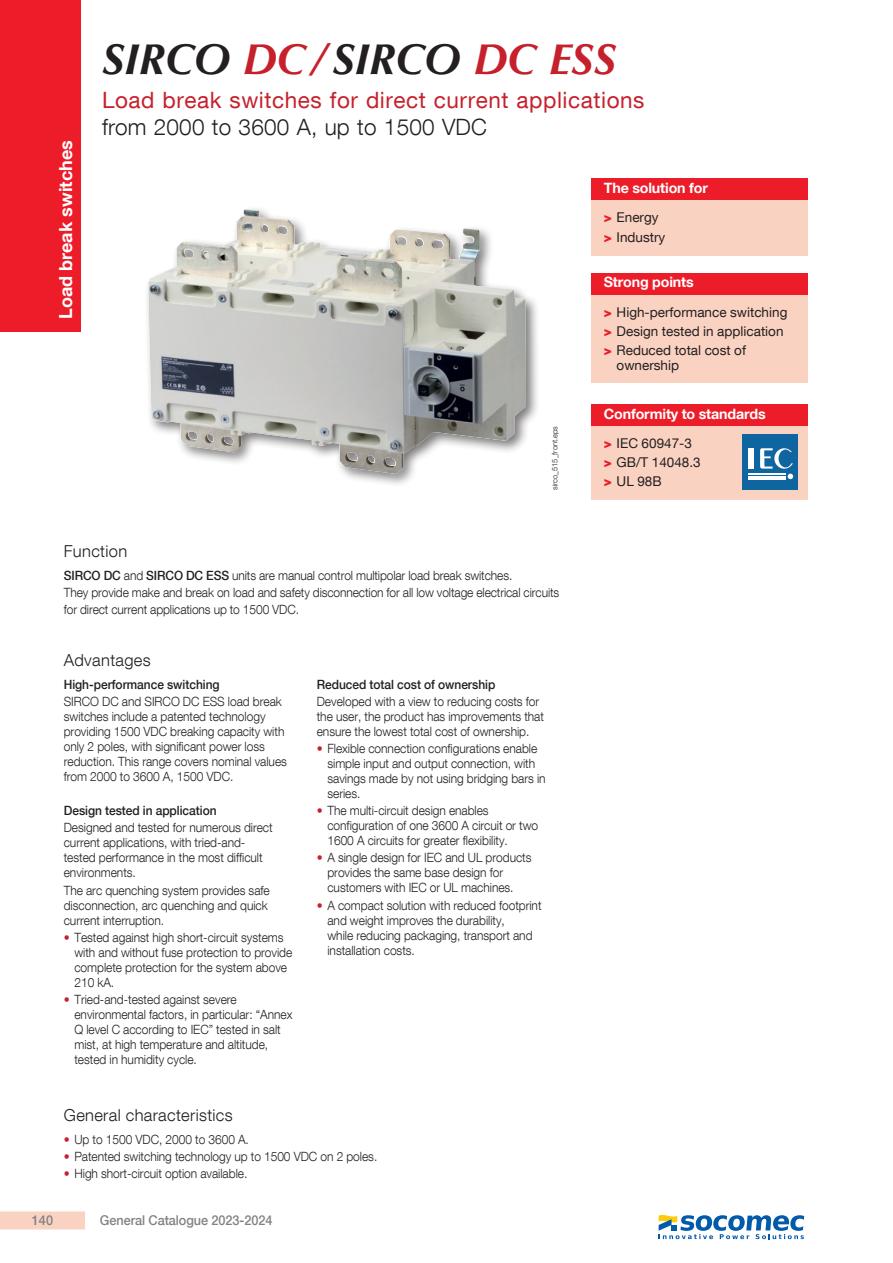
<style>
.page{position:relative;width:893px;height:1263px;background:#fff}
.page>*{position:absolute;margin:0;border:0;box-sizing:border-box;transform-origin:0 0}
.TITRE_produit_pag{font:italic 700 43.5px "Optima LT Std";letter-spacing:-.005em;color:#231f20}
.Sous_famille{font:22.5px "Helvetica Neue LT Com";letter-spacing:.025em;color:#c6202c}
.Calibre{font:300 22.5px "Helvetica Neue LT Com";letter-spacing:.01em;color:#231f20}
.t1{font:700 18px "Helvetica Neue LT Com";color:#fff}
.sous_titre_1ere_p{font:300 16.5px "Helvetica Neue LT Com";letter-spacing:.02em;color:#231f20}
.navig_titre{font:700 14.25px "Helvetica Neue LT Com";letter-spacing:-.01em;color:#fff}
.t2{font:13.5px/15px "Helvetica Neue LT Com";color:#231f20}
.t3{font:500 13.5px "Helvetica Neue LT Com";letter-spacing:-.005em;color:#808285;scale:.94 1}
.texte_light_8_5pt{font:300 12.75px/15px "Helvetica Neue LT Com";letter-spacing:-.005em;color:#231f20;scale:.94 1}
.Texte_medium_8_5{font:500 12.75px "Helvetica Neue LT Com";letter-spacing:-.005em;color:#231f20;scale:.94 1}
.reference{font:300 7.5px "Helvetica Neue LT Com";color:#231f20}
.s1{color:#c6202c}
.s2{font-weight:900;color:#ec1c29}
.s3{font-weight:500}
</style>
<div class="page">
<div style="left:0;top:0;width:81px;height:332px;background:#ec1c29"></div>
<div style="left:0;top:1211px;width:85px;height:18px;background:#fad2c2"></div>
<div style="left:591px;top:294px;width:217px;height:89px;background:#fad2c2"></div>
<div style="left:591px;top:273px;width:217px;height:21px;background:#ec1c29"></div>
<div style="left:591px;top:200px;width:217px;height:56px;background:#fad2c2"></div>
<div style="left:591px;top:179px;width:217px;height:21px;background:#ec1c29"></div>
<div style="left:591px;top:426px;width:217px;height:74px;background:#fad2c2"></div>
<div style="left:591px;top:404px;width:217px;height:22px;background:#ec1c29"></div>
<div style="left:742px;top:435px;width:56px;height:55px;background:#0e659f"></div>
<hr style="left:749px;top:474px;width:37px;height:1px;background:#fff">
<hr style="left:749px;top:476px;width:37px;height:1px;background:#fff">
<hr style="left:749px;top:478px;width:37px;height:1px;background:#fff">
<div style="left:749px;top:448px;width:5px;height:21px;background:#fff"></div>
<svg style="left:760px;top:448px;width:33px;height:31px"></svg>
<div style="left:144px;top:205px;width:397px;height:283px;background:#231f20;opacity:.6"></div>
<img style="left:148px;top:209px;width:268px;height:265px">
<img style="left:148px;top:209px;width:102px;height:243px">
<svg style="left:659px;top:1215px;width:145px;height:24px"></svg>
<h3 class="t1" style="left:54px;top:319px;width:180px;rotate:-90deg">Load break switches</h3>
<p class="TITRE_produit_pag" style="left:102px;top:34px;width:516px">SIRCO <span class="s1">DC/</span>SIRCO <span class="s1">DC ESS</span></p>
<p class="Sous_famille" style="left:102px;top:86px;width:544px">Load break switches for direct current applications</p>
<p class="Calibre" style="left:102px;top:114px;width:386px">from 2000 to 3600 A, up to 1500 VDC</p>
<p class="navig_titre" style="left:604px;top:179px;width:106px">The solution for</p>
<p class="t2" style="left:604px;top:210px;width:56px"><span class="s2">&gt;</span> Energy</p>
<p class="t2" style="left:604px;top:229px;width:63px"><span class="s2">&gt;</span> Industry</p>
<p class="navig_titre" style="left:604px;top:273px;width:91px">Strong points</p>
<p class="t2" style="left:604px;top:304px;width:185px"><span class="s2">&gt;</span> High-performance switching</p>
<p class="t2" style="left:604px;top:323px;width:181px"><span class="s2">&gt;</span> Design tested in application</p>
<p class="t2" style="left:617px;top:343px;width:131px;text-indent:-13px"><span class="s2">&gt;</span> Reduced total cost of ownership</p>
<p class="reference" style="left:550px;top:490px;width:66px;rotate:-90deg">sirco_515_front.eps</p>
<p class="navig_titre" style="left:604px;top:404px;width:163px">Conformity to standards</p>
<p class="t2" style="left:604px;top:435px;width:90px"><span class="s2">&gt;</span> IEC 60947-3</p>
<p class="t2" style="left:604px;top:455px;width:98px"><span class="s2">&gt;</span> GB/T 14048.3</p>
<p class="t2" style="left:604px;top:474px;width:59px"><span class="s2">&gt;</span> UL 98B</p>
<p class="sous_titre_1ere_p" style="left:64px;top:541px;width:65px">Function</p>
<p class="texte_light_8_5pt" style="left:64px;top:568px;width:479px"><span class="s3">SIRCO DC</span> and <span class="s3">SIRCO DC ESS</span> units are manual control multipolar load break switches.</p>
<p class="texte_light_8_5pt" style="left:64px;top:585px;width:529px">They provide make and break on load and safety disconnection for all low voltage electrical circuits</p>
<p class="texte_light_8_5pt" style="left:64px;top:602px;width:252px">for direct current applications up to 1500 VDC.</p>
<p class="sous_titre_1ere_p" style="left:64px;top:650px;width:89px">Advantages</p>
<p class="Texte_medium_8_5" style="left:64px;top:677px;width:167px">High-performance switching</p>
<p class="texte_light_8_5pt" style="left:64px;top:694px;width:239px">SIRCO DC and SIRCO DC ESS load break switches include a patented technology providing 1500 VDC breaking capacity with only 2 poles, with significant power loss reduction. This range covers nominal values from 2000 to 3600 A, 1500 VDC.</p>
<p class="Texte_medium_8_5" style="left:64px;top:803px;width:164px">Design tested in application</p>
<p class="texte_light_8_5pt" style="left:64px;top:820px;width:224px">Designed and tested for numerous direct current applications, with tried-and&shy;tested performance in the most difficult environments.</p>
<p class="texte_light_8_5pt" style="left:64px;top:882px;width:221px">The arc quenching system provides safe disconnection, arc quenching and quick current interruption.</p>
<p class="texte_light_8_5pt" style="left:74px;top:929px;width:233px;text-indent:-11px"><span class="s1">•</span> Tested against high short-circuit systems with and without fuse protection to provide complete protection for the system above 210 kA.</p>
<p class="texte_light_8_5pt" style="left:74px;top:991px;width:233px;text-indent:-11px"><span class="s1">•</span> Tried-and-tested against severe environmental factors, in particular: “Annex Q level C according to IEC” tested in salt mist, at high temperature and altitude, tested in humidity cycle.</p>
<p class="sous_titre_1ere_p" style="left:64px;top:1105px;width:171px">General characteristics</p>
<p class="Texte_medium_8_5" style="left:317px;top:677px;width:191px">Reduced total cost of ownership</p>
<p class="texte_light_8_5pt" style="left:317px;top:694px;width:243px">Developed with a view to reducing costs for the user, the product has improvements that ensure the lowest total cost of ownership.</p>
<p class="texte_light_8_5pt" style="left:327px;top:741px;width:234px;text-indent:-11px"><span class="s1">•</span> Flexible connection configurations enable simple input and output connection, with savings made by not using bridging bars in series.</p>
<p class="texte_light_8_5pt" style="left:327px;top:803px;width:226px;text-indent:-11px"><span class="s1">•</span> The multi-circuit design enables configuration of one 3600 A circuit or two<br>1600 A circuits for greater flexibility.</p>
<p class="texte_light_8_5pt" style="left:327px;top:850px;width:219px;text-indent:-11px"><span class="s1">•</span> A single design for IEC and UL products provides the same base design for customers with IEC or UL machines.</p>
<p class="texte_light_8_5pt" style="left:327px;top:897px;width:229px;text-indent:-11px"><span class="s1">•</span> A compact solution with reduced footprint and weight improves the durability,<br>while reducing packaging, transport and installation costs.</p>
<p class="texte_light_8_5pt" style="left:64px;top:1131px;width:198px"><span class="s1">•</span> Up to 1500 VDC, 2000 to 3600 A.</p>
<p class="texte_light_8_5pt" style="left:64px;top:1148px;width:335px"><span class="s1">•</span> Patented switching technology up to 1500 VDC on 2 poles.</p>
<p class="texte_light_8_5pt" style="left:64px;top:1165px;width:197px"><span class="s1">•</span> High short-circuit option available.</p>
<p class="t3" style="left:32px;top:1212px;width:24px">140</p>
<p class="t3" style="left:100px;top:1212px;width:185px">General Catalogue 2023-2024</p>
</div>
